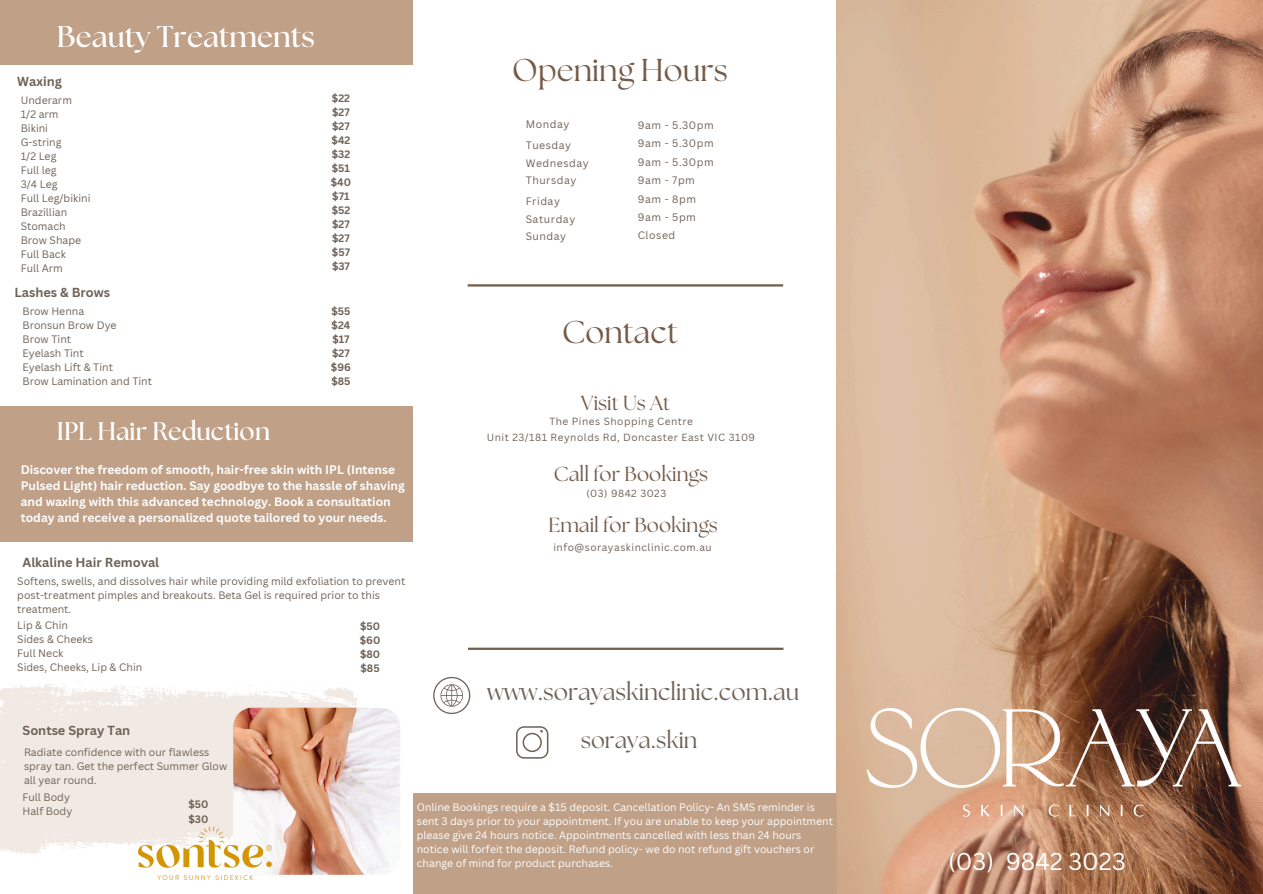
<style>
.page{position:relative;width:1263px;height:894px;background:#fff}
.page>*{position:absolute;margin:0;border:0;box-sizing:border-box;transform-origin:0 0}
.t1{font:31.5px "The Seasons";color:#745b49}
.t2{font:700 30px "The Seasons";color:#fff}
.t3{font:700 25.5px "The Seasons";color:#fff}
.t4{font:23.85px "The Seasons";color:#6f6256}
.t5{font:23.7px "Canva Sans";color:#fff}
.t6{font:23.1px "The Seasons";color:#6f6256}
.t7{font:20.25px "The Seasons";color:#745b49}
.t8{font:700 12.75px "Canva Sans";color:#6f6256}
.t9{font:700 12px/16px "Canva Sans";color:#fff}
.t10{font:10.5px/14px "Canva Sans";color:#6f6256}
.t11{font:10.5px/14px "Canva Sans";color:#fff}
.t12{font:700 10.5px "Canva Sans";color:#6f6256}
.t13{font:10.5px "Canva Sans";letter-spacing:.05em;color:#6f6256}
.t14{font:10.05px "Canva Sans";letter-spacing:.05em;color:#6f6256}
</style>
<div class="page">
<div style="left:413px;top:793px;width:423px;height:100px;background:#c0a087"></div>
<svg style="left:516px;top:726px;width:32px;height:32px"></svg>
<svg style="left:433px;top:676px;width:37px;height:37px"></svg>
<svg style="left:0;top:682px;width:358px;height:173px;background:#f2ece7"></svg>
<div style="left:0;top:406px;width:413px;height:135px;background:#c0a087"></div>
<img style="left:836px;top:0;width:427px;height:893px">
<div style="left:0;top:0;width:413px;height:65px;background:#c0a087"></div>
<img style="left:233px;top:707px;width:167px;height:167px;border-radius:19px">
<hr style="left:468px;top:284px;width:315px;height:2px;background:#745b49">
<hr style="left:468px;top:647px;width:315px;height:2px;background:#745b49">
<img style="left:139px;top:826px;width:133px;height:53px">
<img style="left:853px;top:681px;width:402px;height:162px">
<p class="t2" style="left:57px;top:23px;width:259px">Beauty Treatments</p>
<p class="t8" style="left:17px;top:72px;width:46px">Waxing</p>
<p class="t10" style="left:21px;top:93px;width:53px">Underarm</p>
<p class="t10" style="left:21px;top:107px;width:39px">1/2 arm</p>
<p class="t10" style="left:21px;top:121px;width:29px">Bikini</p>
<p class="t10" style="left:21px;top:135px;width:42px">G-string</p>
<p class="t10" style="left:21px;top:149px;width:37px">1/2 Leg</p>
<p class="t10" style="left:21px;top:163px;width:37px">Full leg</p>
<p class="t10" style="left:21px;top:177px;width:38px">3/4 Leg</p>
<p class="t10" style="left:21px;top:191px;width:71px">Full Leg/bikini</p>
<p class="t10" style="left:21px;top:205px;width:48px">Brazillian</p>
<p class="t10" style="left:21px;top:219px;width:47px">Stomach</p>
<p class="t10" style="left:21px;top:233px;width:62px">Brow Shape</p>
<p class="t10" style="left:21px;top:247px;width:47px">Full Back</p>
<p class="t10" style="left:21px;top:261px;width:44px">Full Arm</p>
<p class="t8" style="left:14px;top:283px;width:97px">Lashes &amp; Brows</p>
<p class="t10" style="left:23px;top:303px;width:63px">Brow Henna</p>
<p class="t10" style="left:23px;top:317px;width:96px">Bronsun Brow Dye</p>
<p class="t10" style="left:23px;top:331px;width:50px">Brow Tint</p>
<p class="t10" style="left:23px;top:345px;width:63px">Eyelash Tint</p>
<p class="t10" style="left:23px;top:359px;width:92px">Eyelash Lift &amp; Tint</p>
<p class="t10" style="left:23px;top:373px;width:131px">Brow Lamination and Tint</p>
<p class="t3" style="left:57px;top:419px;width:215px">IPL Hair Reduction</p>
<p class="t12" style="left:332px;top:91px;width:20px">$22</p>
<p class="t12" style="left:332px;top:105px;width:19px">$27</p>
<p class="t12" style="left:332px;top:119px;width:19px">$27</p>
<p class="t12" style="left:332px;top:133px;width:20px">$42</p>
<p class="t12" style="left:332px;top:147px;width:20px">$32</p>
<p class="t12" style="left:332px;top:161px;width:20px">$51</p>
<p class="t12" style="left:331px;top:175px;width:22px">$40</p>
<p class="t12" style="left:332px;top:189px;width:19px">$71</p>
<p class="t12" style="left:332px;top:203px;width:20px">$52</p>
<p class="t12" style="left:332px;top:217px;width:19px">$27</p>
<p class="t12" style="left:332px;top:231px;width:19px">$27</p>
<p class="t12" style="left:332px;top:245px;width:20px">$57</p>
<h6 class="t12" style="left:332px;top:259px;width:19px">$37</h6>
<p class="t12" style="left:331px;top:303px;width:21px">$55</p>
<p class="t12" style="left:332px;top:317px;width:20px">$24</p>
<p class="t12" style="left:332px;top:331px;width:19px">$17</p>
<p class="t12" style="left:332px;top:345px;width:19px">$27</p>
<p class="t12" style="left:331px;top:359px;width:22px">$96</p>
<p class="t12" style="left:331px;top:373px;width:21px">$85</p>
<p class="t9" style="left:21px;top:461px;width:386px">Discover the freedom of smooth, hair-free skin with IPL (Intense Pulsed Light) hair reduction. Say goodbye to the hassle of shaving and waxing with this advanced technology. Book a consultation today and receive a personalized quote tailored to your needs.</p>
<h2 class="t8" style="left:23px;top:552px;width:138px">Alkaline Hair Removal</h2>
<h5 class="t10" style="left:17px;top:573px;width:390px">Softens, swells, and dissolves hair while providing mild exfoliation to prevent post-treatment pimples and breakouts. Beta Gel is required prior to this treatment.</h5>
<p class="t10" style="left:17px;top:617px;width:52px">Lip &amp; Chin</p>
<p class="t10" style="left:17px;top:631px;width:77px">Sides &amp; Cheeks</p>
<p class="t10" style="left:17px;top:645px;width:48px">Full Neck</p>
<p class="t10" style="left:17px;top:659px;width:127px">Sides, Cheeks, Lip &amp; Chin</p>
<h6 class="t8" style="left:23px;top:720px;width:109px">Sontse Spray Tan</h6>
<p class="t10" style="left:24px;top:744px;width:205px">Radiate confidence with our flawless spray tan. Get the perfect Summer Glow all year round.</p>
<h1 class="t10" style="left:23px;top:789px;width:49px">Full Body</h1>
<p class="t10" style="left:23px;top:803px;width:51px">Half Body</p>
<p class="t12" style="left:188px;top:796px;width:22px">$50</p>
<h6 class="t12" style="left:188px;top:811px;width:21px">$30</h6>
<p class="t12" style="left:360px;top:618px;width:22px">$50</p>
<p class="t12" style="left:360px;top:632px;width:22px">$60</p>
<p class="t12" style="left:360px;top:646px;width:22px">$80</p>
<p class="t12" style="left:361px;top:660px;width:21px">$85</p>
<h5 class="t1" style="left:512px;top:55px;width:217px">Opening Hours</h5>
<h5 class="t10" style="left:526px;top:116px;width:45px">Monday</h5>
<p class="t10" style="left:638px;top:118px;width:77px">9am - 5.30pm</p>
<h6 class="t10" style="left:638px;top:136px;width:77px">9am - 5.30pm</h6>
<p class="t10" style="left:638px;top:155px;width:77px">9am - 5.30pm</p>
<p class="t10" style="left:638px;top:173px;width:59px">9am - 7pm</p>
<p class="t10" style="left:638px;top:191px;width:60px">9am - 8pm</p>
<p class="t10" style="left:638px;top:210px;width:60px">9am - 5pm</p>
<p class="t10" style="left:638px;top:228px;width:39px">Closed</p>
<h6 class="t13" style="left:526px;top:137px;width:47px">Tuesday</h6>
<p class="t13" style="left:526px;top:156px;width:65px">Wednesday</p>
<p class="t13" style="left:526px;top:173px;width:52px">Thursday</p>
<p class="t10" style="left:526px;top:194px;width:36px">Friday</p>
<p class="t13" style="left:526px;top:212px;width:51px">Saturday</p>
<p class="t10" style="left:526px;top:229px;width:42px">Sunday</p>
<h2 class="t1" style="left:562px;top:317px;width:117px">Contact</h2>
<p class="t7" style="left:581px;top:393px;width:91px">Visit Us At</p>
<h4 class="t14" style="left:487px;top:430px;width:270px">Unit 23/181 Reynolds Rd, Doncaster East VIC 3109</h4>
<p class="t14" style="left:549px;top:414px;width:145px">The Pines Shopping Centre</p>
<p class="t7" style="left:554px;top:464px;width:156px">Call for Bookings</p>
<p class="t7" style="left:548px;top:516px;width:171px">Email for Bookings</p>
<p class="t14" style="left:586px;top:486px;width:81px">(03) 9842 3023</p>
<p class="t14" style="left:553px;top:540px;width:160px">info@sorayaskinclinic.com.au</p>
<p class="t4" style="left:487px;top:680px;width:314px">www.sorayaskinclinic.com.au</p>
<p class="t6" style="left:581px;top:729px;width:118px">soraya.skin</p>
<h3 class="t11" style="left:417px;top:799px;width:418px">Online Bookings require a $15 deposit. Cancellation Policy- An SMS reminder is sent 3 days prior to your appointment. If you are unable to keep your appointment please give 24 hours notice. Appointments cancelled with less than 24 hours notice will forfeit the deposit. Refund policy- we do not refund gift vouchers or change of mind for product purchases.</h3>
<p class="t5" style="left:948px;top:844px;width:179px">(03) 9842 3023</p>
</div>
